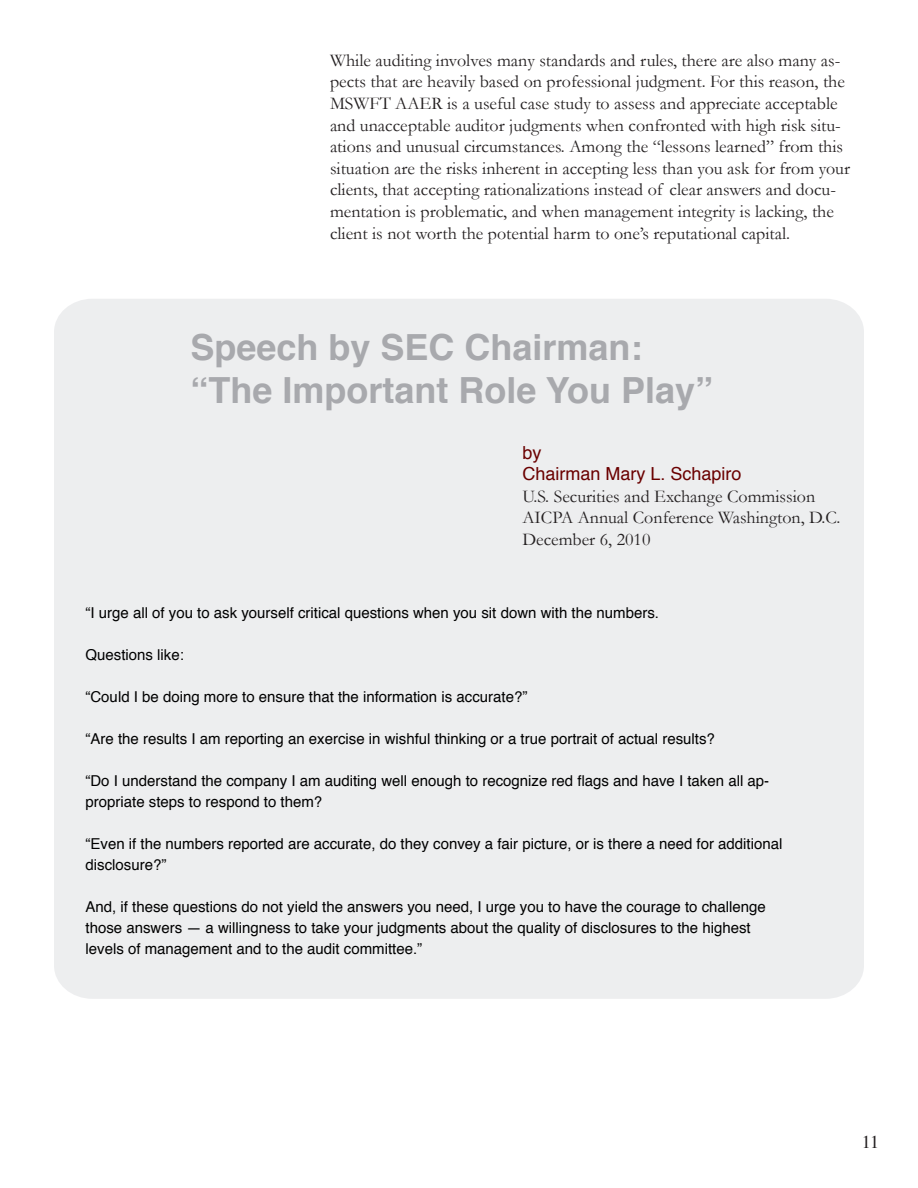
<style>
.page{position:relative;width:918px;height:1188px;background:#fff}
.page>*{position:absolute;margin:0;border:0;box-sizing:border-box;transform-origin:0 0}
.t1{font:700 36px "Helvetica";color:#a8a9ad}
.t2{font:18px/21.6px "Garamond";color:#231f20}
.t3{font:18px "Helvetica";color:#6a0000}
.t4{font:18px "Times";color:#231f20}
.t5{font:15px/21px "Helvetica";color:#000}
</style>
<div class="page">
<div style="left:54px;top:299px;width:810px;height:700px;background:#edeeef"></div>
<p class="t2" style="left:330px;top:49px;width:522px">While auditing involves many standards and rules, there are also many as&shy;pects that are heavily based on professional judgment. For this reason, the MSWFT AAER is a useful case study to assess and appreciate acceptable and unacceptable auditor judgments when confronted with high risk situ&shy;ations and unusual circumstances. Among the “lessons learned” from this situation are the risks inherent in accepting less than you ask for from your clients, that accepting rationalizations instead of clear answers and docu&shy;mentation is problematic, and when management integrity is lacking, the client is not worth the potential harm to one’s reputational capital.</p>
<p class="t1" style="left:190px;top:318px;width:454px">Speech by SEC Chairman:</p>
<p class="t1" style="left:190px;top:361px;width:524px">“The Important Role You Play”</p>
<p class="t3" style="left:522px;top:438px;width:21px">by</p>
<p class="t3" style="left:522px;top:460px;width:221px">Chairman Mary L. Schapiro</p>
<p class="t2" style="left:522px;top:485px;width:294px">U.S. Securities and Exchange Commission</p>
<p class="t2" style="left:522px;top:507px;width:320px">AICPA Annual Conference Washington, D.C.<br>December 6, 2010</p>
<p class="t5" style="left:86px;top:602px;width:575px">“I urge all of you to ask yourself critical questions when you sit down with the numbers.</p>
<p class="t5" style="left:86px;top:644px;width:100px">Questions like:</p>
<p class="t5" style="left:86px;top:686px;width:443px">“Could I be doing more to ensure that the information is accurate?”</p>
<p class="t5" style="left:86px;top:728px;width:631px">“Are the results I am reporting an exercise in wishful thinking or a true portrait of actual results?</p>
<p class="t5" style="left:86px;top:770px;width:685px">“Do I understand the company I am auditing well enough to recognize red flags and have I taken all ap&shy;propriate steps to respond to them?</p>
<p class="t5" style="left:86px;top:833px;width:699px">“Even if the numbers reported are accurate, do they convey a fair picture, or is there a need for additional disclosure?”</p>
<p class="t5" style="left:86px;top:896px;width:682px">And, if these questions do not yield the answers you need, I urge you to have the courage to challenge those answers — a willingness to take your judgments about the quality of disclosures to the highest levels of management and to the audit committee.”</p>
<p class="t4" style="left:862px;top:1125px;width:19px">11</p>
</div>
